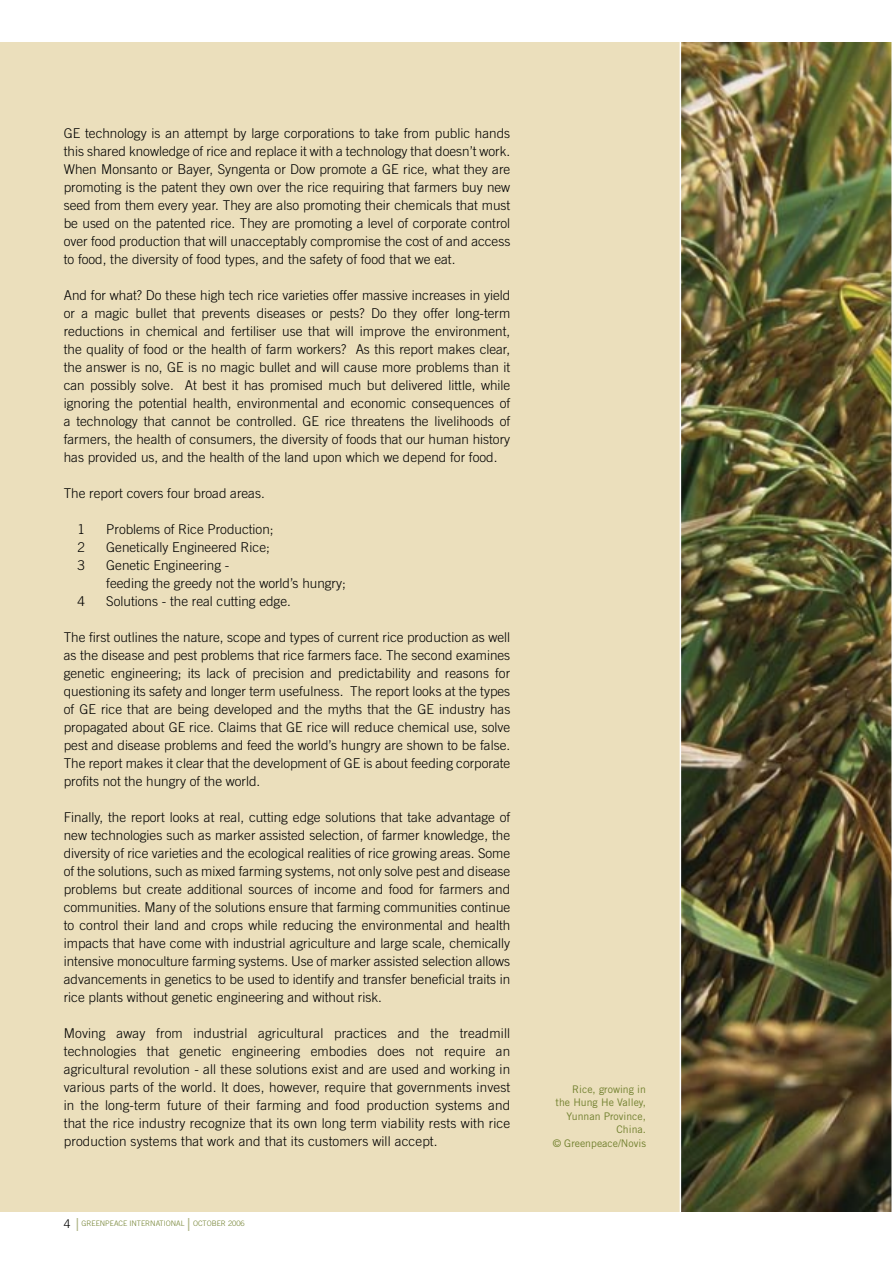
<style>
.page{position:relative;width:893px;height:1263px;background:#fff}
.page>*{position:absolute;margin:0;border:0;box-sizing:border-box;transform-origin:0 0}
.t1{font:300 18px "Trade Gothic";color:#adb283}
.t2{font:300 13.5px/18px "Trade Gothic";color:#000}
.t3{font:10.5px/13.5px "Trade Gothic";color:#71802e;text-align:right}
.t4{font:300 7.5px "Trade Gothic";color:#71802e}
</style>
<div class="page">
<div style="left:0;top:43px;width:893px;height:1169px;background:#ebdfbc"></div>
<img style="left:683px;top:43px;width:207px;height:1169px">
<div style="left:680px;top:0;width:213px;height:1263px;border:2px solid #fff"></div>
<p class="t2" style="left:64px;top:124px;width:448px">GE technology is an attempt by large corporations to take from public hands this shared knowledge of rice and replace it with a technology that doesn’t work.<br>When Monsanto or Bayer, Syngenta or Dow promote a GE rice, what they are promoting is the patent they own over the rice requiring that farmers buy new seed from them every year. They are also promoting their chemicals that must be used on the patented rice. They are promoting a level of corporate control over food production that will unacceptably compromise the cost of and access to food, the diversity of food types, and the safety of food that we eat.</p>
<p class="t2" style="left:64px;top:286px;width:448px;text-align:justify">And for what? Do these high tech rice varieties offer massive increases in yield or a magic bullet that prevents diseases or pests? Do they offer long-term reductions in chemical and fertiliser use that will improve the environment, the quality of food or the health of farm workers? As this report makes clear, the answer is no, GE is no magic bullet and will cause more problems than it can possibly solve. At best it has promised much but delivered little, while ignoring the potential health, environmental and economic consequences of a technology that cannot be controlled. GE rice threatens the livelihoods of farmers, the health of consumers, the diversity of foods that our human history has provided us, and the health of the land upon which we depend for food.</p>
<p class="t2" style="left:64px;top:484px;width:200px">The report covers four broad areas.</p>
<p class="t2" style="left:78px;top:520px;width:9px">1</p>
<p class="t2" style="left:106px;top:520px;width:169px">Problems of Rice Production;</p>
<p class="t2" style="left:78px;top:538px;width:9px">2</p>
<p class="t2" style="left:106px;top:538px;width:165px">Genetically Engineered Rice;</p>
<p class="t2" style="left:78px;top:556px;width:9px">3</p>
<p class="t2" style="left:106px;top:556px;width:241px">Genetic Engineering -<br>feeding the greedy not the world’s hungry;</p>
<p class="t2" style="left:78px;top:592px;width:9px">4</p>
<p class="t2" style="left:106px;top:592px;width:183px">Solutions - the real cutting edge.</p>
<p class="t2" style="left:64px;top:628px;width:448px">The first outlines the nature, scope and types of current rice production as well as the disease and pest problems that rice farmers face. The second examines genetic engineering; its lack of precision and predictability and reasons for questioning its safety and longer term usefulness. The report looks at the types of GE rice that are being developed and the myths that the GE industry has propagated about GE rice. Claims that GE rice will reduce chemical use, solve pest and disease problems and feed the world’s hungry are shown to be false.<br>The report makes it clear that the development of GE is about feeding corporate profits not the hungry of the world.</p>
<p class="t2" style="left:64px;top:808px;width:448px;text-align:justify">Finally, the report looks at real, cutting edge solutions that take advantage of new technologies such as marker assisted selection, of farmer knowledge, the diversity of rice varieties and the ecological realities of rice growing areas. Some of the solutions, such as mixed farming systems, not only solve pest and disease problems but create additional sources of income and food for farmers and communities. Many of the solutions ensure that farming communities continue to control their land and crops while reducing the environmental and health impacts that have come with industrial agriculture and large scale, chemically intensive monoculture farming systems. Use of marker assisted selection allows advancements in genetics to be used to identify and transfer beneficial traits in rice plants without genetic engineering and without risk.</p>
<p class="t2" style="left:64px;top:1024px;width:448px;text-align:justify">Moving away from industrial agricultural practices and the treadmill technologies that genetic engineering embodies does not require an agricultural revolution - all these solutions exist and are used and working in various parts of the world. It does, however, require that governments invest in the long-term future of their farming and food production systems and that the rice industry recognize that its own long term viability rests with rice production systems that work and that its customers will accept.</p>
<h1 class="t1" style="left:75px;top:1213px;width:5px">l</h1>
<p class="t4" style="left:82px;top:1219px;width:105px">GREENPEACE INTERNATIONAL</p>
<h1 class="t1" style="left:187px;top:1213px;width:5px">l</h1>
<p class="t4" style="left:193px;top:1219px;width:53px">OCTOBER 2006</p>
<p class="t3" style="left:553px;top:1082px;width:95px">Rice, growing in<br>the Hung He Valley,<br>Yunnan Province,<br>China.<br>© Greenpeace/Novis</p>
</div>
